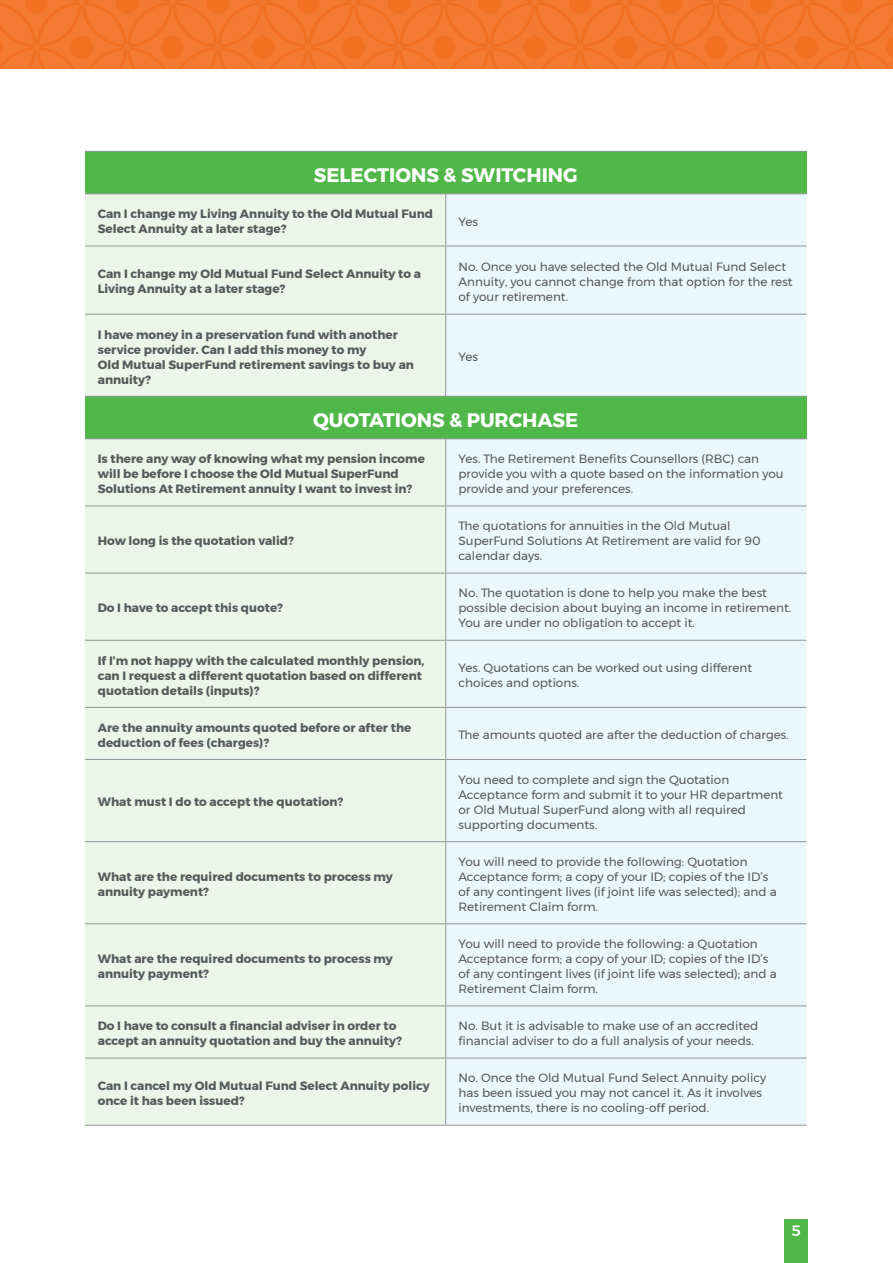
<style>
.page{position:relative;width:893px;height:1263px;background:#fff}
.page>*{position:absolute;margin:0;border:0;box-sizing:border-box;transform-origin:0 0}
.t1{font:700 19.5px "Montserrat";color:#fff}
.t2{font:500 15px "Montserrat";color:#fff}
.t3{font:12px/15px "Montserrat";color:#58595b}
.t4{font:700 12px/15px "Montserrat";color:#58595b}
</style>
<div class="page">
<div style="left:784px;top:1219px;width:24px;height:44px;background:#50b848"></div>
<svg style="left:0;top:0;width:893px;height:69px;background:#f3762c"></svg>
<svg style="left:719px;top:50px;width:39px;height:19px"></svg>
<svg style="left:719px;top:5px;width:39px;height:39px;background:#f3772d"></svg>
<svg style="left:764px;top:50px;width:85px;height:19px;background:#f3772d"></svg>
<svg style="left:764px;top:5px;width:85px;height:39px;background:#f3772d"></svg>
<svg style="left:855px;top:50px;width:38px;height:19px"></svg>
<svg style="left:855px;top:5px;width:38px;height:39px"></svg>
<div style="left:85px;top:151px;width:721px;height:43px;background:#50b848"></div>
<div style="left:85px;top:194px;width:360px;height:931px;background:#ebf5e8"></div>
<div style="left:446px;top:194px;width:360px;height:931px;background:#eaf7fc"></div>
<div style="left:85px;top:396px;width:721px;height:43px;background:#50b848"></div>
<hr style="left:85px;top:151px;width:361px;height:1px;background:#939598">
<hr style="left:446px;top:151px;width:360px;height:1px;background:#939598">
<hr style="left:85px;top:193px;width:361px;height:1px;background:#939598">
<hr style="left:446px;top:193px;width:360px;height:1px;background:#939598">
<hr style="left:445px;top:194px;width:1px;height:52px;background:#939598">
<hr style="left:85px;top:246px;width:361px;height:1px;background:#939598">
<hr style="left:446px;top:246px;width:360px;height:1px;background:#939598">
<hr style="left:445px;top:246px;width:1px;height:68px;background:#939598">
<hr style="left:85px;top:314px;width:361px;height:1px;background:#939598">
<hr style="left:446px;top:314px;width:360px;height:1px;background:#939598">
<hr style="left:445px;top:315px;width:1px;height:81px;background:#939598">
<hr style="left:85px;top:396px;width:361px;height:1px;background:#939598">
<hr style="left:446px;top:396px;width:360px;height:1px;background:#939598">
<hr style="left:85px;top:438px;width:361px;height:1px;background:#939598">
<hr style="left:446px;top:438px;width:360px;height:1px;background:#939598">
<hr style="left:445px;top:439px;width:1px;height:67px;background:#939598">
<hr style="left:85px;top:506px;width:361px;height:1px;background:#939598">
<hr style="left:446px;top:506px;width:360px;height:1px;background:#939598">
<hr style="left:445px;top:506px;width:1px;height:67px;background:#939598">
<hr style="left:85px;top:573px;width:361px;height:1px;background:#939598">
<hr style="left:446px;top:573px;width:360px;height:1px;background:#939598">
<hr style="left:445px;top:573px;width:1px;height:67px;background:#939598">
<hr style="left:85px;top:640px;width:361px;height:1px;background:#939598">
<hr style="left:446px;top:640px;width:360px;height:1px;background:#939598">
<hr style="left:445px;top:641px;width:1px;height:66px;background:#939598">
<hr style="left:85px;top:707px;width:361px;height:1px;background:#939598">
<hr style="left:446px;top:707px;width:360px;height:1px;background:#939598">
<hr style="left:445px;top:708px;width:1px;height:51px;background:#939598">
<hr style="left:85px;top:759px;width:361px;height:1px;background:#939598">
<hr style="left:446px;top:759px;width:360px;height:1px;background:#939598">
<hr style="left:445px;top:760px;width:1px;height:81px;background:#939598">
<hr style="left:85px;top:841px;width:361px;height:1px;background:#939598">
<hr style="left:446px;top:841px;width:360px;height:1px;background:#939598">
<hr style="left:445px;top:842px;width:1px;height:81px;background:#939598">
<hr style="left:85px;top:923px;width:361px;height:1px;background:#939598">
<hr style="left:446px;top:923px;width:360px;height:1px;background:#939598">
<hr style="left:445px;top:924px;width:1px;height:81px;background:#939598">
<hr style="left:85px;top:1005px;width:361px;height:1px;background:#939598">
<hr style="left:446px;top:1005px;width:360px;height:1px;background:#939598">
<hr style="left:445px;top:1006px;width:1px;height:52px;background:#939598">
<hr style="left:85px;top:1058px;width:361px;height:1px;background:#939598">
<hr style="left:446px;top:1058px;width:360px;height:1px;background:#939598">
<hr style="left:445px;top:1058px;width:1px;height:67px;background:#939598">
<hr style="left:85px;top:1125px;width:361px;height:1px;background:#939598">
<hr style="left:446px;top:1125px;width:360px;height:1px;background:#939598">
<h1 class="t1" style="left:314px;top:159px;width:265px">SELECTIONS &amp; SWITCHING</h1>
<p class="t4" style="left:98px;top:206px;width:337px">Can I change my Living Annuity to the Old Mutual Fund<br>Select Annuity at a later stage?</p>
<p class="t3" style="left:458px;top:214px;width:21px">Yes</p>
<p class="t4" style="left:98px;top:267px;width:325px">Can I change my Old Mutual Fund Select Annuity to a<br>Living Annuity at a later stage?</p>
<p class="t3" style="left:458px;top:259px;width:336px">No. Once you have selected the Old Mutual Fund Select<br>Annuity, you cannot change from that option for the rest of your retirement.</p>
<p class="t4" style="left:98px;top:327px;width:318px">I have money in a preservation fund with another service provider. Can I add this money to my<br>Old Mutual SuperFund retirement savings to buy an annuity?</p>
<p class="t3" style="left:458px;top:349px;width:21px">Yes</p>
<h1 class="t1" style="left:313px;top:404px;width:267px">QUOTATIONS &amp; PURCHASE</h1>
<p class="t4" style="left:98px;top:451px;width:329px">Is there any way of knowing what my pension income will be before I choose the Old Mutual SuperFund<br>Solutions At Retirement annuity I want to invest in?</p>
<p class="t3" style="left:458px;top:451px;width:327px">Yes. The Retirement Benefits Counsellors (RBC) can provide you with a quote based on the information you provide and your preferences.</p>
<p class="t4" style="left:98px;top:534px;width:198px">How long is the quotation valid?</p>
<p class="t4" style="left:98px;top:601px;width:187px">Do I have to accept this quote?</p>
<p class="t3" style="left:458px;top:518px;width:304px">The quotations for annuities in the Old Mutual<br>SuperFund Solutions At Retirement are valid for 90 calendar days.</p>
<p class="t3" style="left:458px;top:586px;width:334px">No. The quotation is done to help you make the best possible decision about buying an income in retirement.<br>You are under no obligation to accept it.</p>
<p class="t4" style="left:98px;top:653px;width:328px">If I’m not happy with the calculated monthly pension, can I request a different quotation based on different quotation details (inputs)?</p>
<p class="t3" style="left:458px;top:660px;width:295px">Yes. Quotations can be worked out using different choices and options.</p>
<p class="t4" style="left:98px;top:720px;width:315px">Are the annuity amounts quoted before or after the deduction of fees (charges)?</p>
<p class="t3" style="left:458px;top:727px;width:332px">The amounts quoted are after the deduction of charges.</p>
<p class="t4" style="left:98px;top:795px;width:247px">What must I do to accept the quotation?</p>
<p class="t4" style="left:98px;top:869px;width:297px">What are the required documents to process my annuity payment?</p>
<p class="t4" style="left:98px;top:951px;width:297px">What are the required documents to process my annuity payment?</p>
<p class="t3" style="left:458px;top:772px;width:326px">You need to complete and sign the Quotation Acceptance form and submit it to your HR department or Old Mutual SuperFund along with all required supporting documents.</p>
<p class="t3" style="left:458px;top:854px;width:320px">You will need to provide the following: Quotation Acceptance form; a copy of your ID; copies of the ID’s of any contingent lives (if joint life was selected); and a Retirement Claim form.</p>
<p class="t3" style="left:458px;top:936px;width:320px">You will need to provide the following: a Quotation Acceptance form; a copy of your ID; copies of the ID’s of any contingent lives (if joint life was selected); and a Retirement Claim form.</p>
<p class="t4" style="left:98px;top:1018px;width:305px">Do I have to consult a financial adviser in order to accept an annuity quotation and buy the annuity?</p>
<p class="t3" style="left:458px;top:1018px;width:301px">No. But it is advisable to make use of an accredited financial adviser to do a full analysis of your needs.</p>
<p class="t4" style="left:98px;top:1078px;width:334px">Can I cancel my Old Mutual Fund Select Annuity policy once it has been issued?</p>
<p class="t3" style="left:458px;top:1070px;width:309px">No. Once the Old Mutual Fund Select Annuity policy has been issued you may not cancel it. As it involves investments, there is no cooling-off period.</p>
<p class="t2" style="left:791px;top:1219px;width:11px">5</p>
</div>
